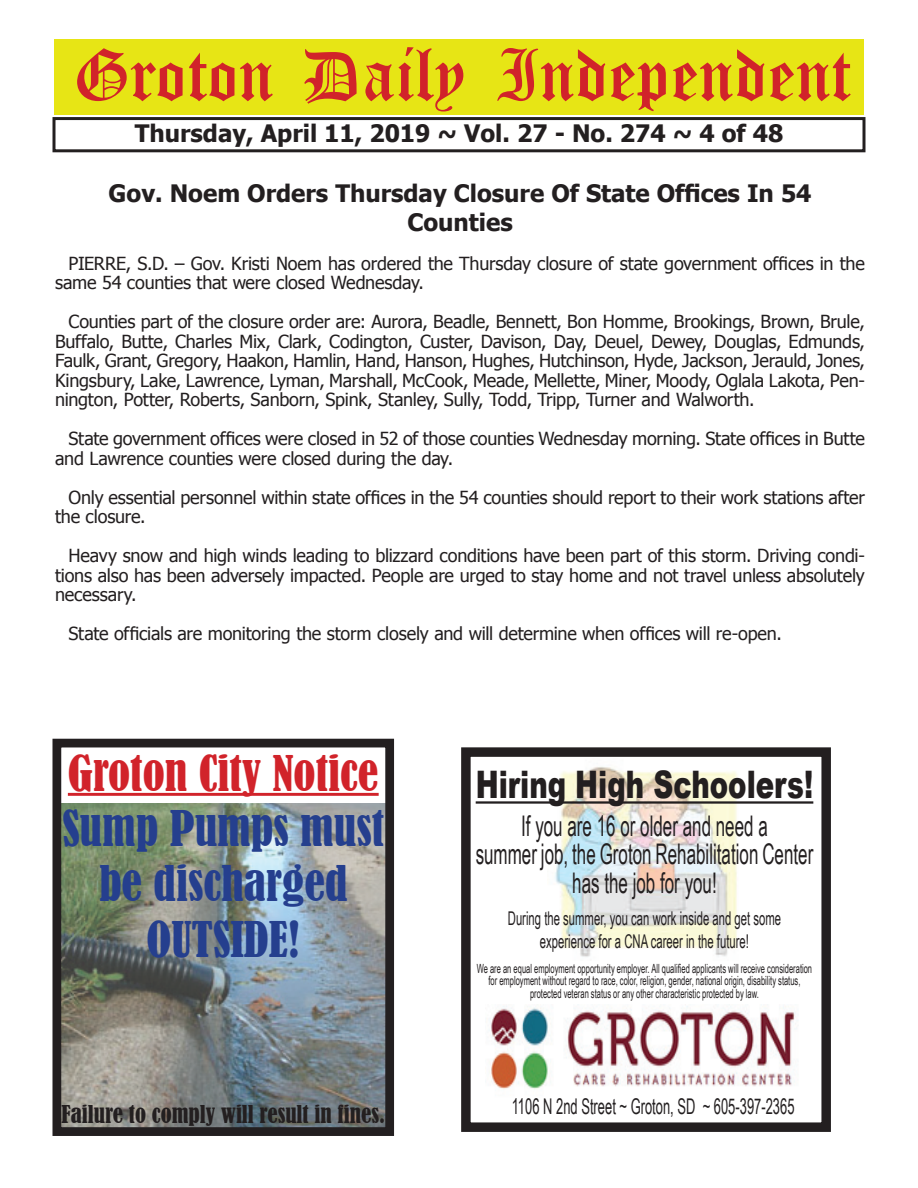
<style>
.page{position:relative;width:918px;height:1188px;background:#fff}
.page>*{position:absolute;margin:0;border:0;box-sizing:border-box;transform-origin:0 0}
.t1{font:54px "Old English Five";color:#d1232a}
.t2{font:condensed 46.05px/55.3px "Bernard";color:#253f8e;text-align:center}
.t3{font:condensed 46.05px "Bernard";color:#d1232a}
.t4{font:900 37.95px "Arial";color:#231f20;scale:.73 1}
.t5{font:28.5px/28.5px "Arial Narrow";color:#231f20;text-align:center;scale:.73 1}
.t6{font:700 24px/28.8px "Tahoma";color:#231f20;text-align:center}
.t7{font:condensed 23.1px "Bernard";color:#231f20}
.t8{font:21.75px "Arial Narrow";color:#231f20;scale:.73 1}
.t9{font:18.9px/22.8px "Arial Narrow";color:#231f20;text-align:center;scale:.73 1}
.t10{font:18px/19.5px "Tahoma";letter-spacing:-.01em;color:#231f20}
.t11{font:12.6px/12.6px "Arial Narrow";color:#231f20;text-align:center;scale:.73 1}
</style>
<div class="page">
<div style="left:52px;top:117px;width:814px;height:35px;border:3px solid #231f20"></div>
<div style="left:54px;top:40px;width:810px;height:75px;background:#e7e515"></div>
<img style="left:62px;top:803px;width:322px;height:323px">
<div style="left:52px;top:739px;width:342px;height:397px;border:9px solid #231f20"></div>
<hr style="left:68px;top:793px;width:311px;height:3px;background:#d1232a">
<div style="left:461px;top:747px;width:370px;height:385px;border:9px solid #231f20"></div>
<img style="left:555px;top:767px;width:183px;height:190px">
<hr style="left:476px;top:801px;width:337px;height:3px;background:#231f20">
<img style="left:489px;top:1006px;width:309px;height:83px">
<h1 class="t1" style="left:73px;top:50px;width:779px">Groton Daily Independent</h1>
<h3 class="t6" style="left:135px;top:117px;width:650px">Thursday, April 11, 2019 ~ Vol. 27 - No. 274 ~ 4 of 48</h3>
<h3 class="t6" style="left:109px;top:177px;width:704px">Gov. Noem Orders Thursday Closure Of State Offices In 54<br>Counties</h3>
<p class="t10" style="left:55px;top:253px;width:811px;text-indent:14px">PIERRE, S.D. – Gov. Kristi Noem has ordered the Thursday closure of state government offices in the same 54 counties that were closed Wednesday.</p>
<p class="t10" style="left:55px;top:311px;width:812px;text-align:justify;text-indent:14px">Counties part of the closure order are: Aurora, Beadle, Bennett, Bon Homme, Brookings, Brown, Brule, Buffalo, Butte, Charles Mix, Clark, Codington, Custer, Davison, Day, Deuel, Dewey, Douglas, Edmunds, Faulk, Grant, Gregory, Haakon, Hamlin, Hand, Hanson, Hughes, Hutchinson, Hyde, Jackson, Jerauld, Jones, Kingsbury, Lake, Lawrence, Lyman, Marshall, McCook, Meade, Mellette, Miner, Moody, Oglala Lakota, Pen&shy;nington, Potter, Roberts, Sanborn, Spink, Stanley, Sully, Todd, Tripp, Turner and Walworth.</p>
<p class="t10" style="left:55px;top:428px;width:811px;text-indent:14px">State government offices were closed in 52 of those counties Wednesday morning. State offices in Butte and Lawrence counties were closed during the day.</p>
<p class="t10" style="left:55px;top:487px;width:811px;text-indent:14px">Only essential personnel within state offices in the 54 counties should report to their work stations after the closure.</p>
<p class="t10" style="left:55px;top:545px;width:812px;text-align:justify;text-indent:14px">Heavy snow and high winds leading to blizzard conditions have been part of this storm. Driving condi&shy;tions also has been adversely impacted. People are urged to stay home and not travel unless absolutely necessary.</p>
<p class="t10" style="left:69px;top:623px;width:715px">State officials are monitoring the storm closely and will determine when offices will re-open.</p>
<h2 class="t3" style="left:68px;top:746px;width:312px">Groton City Notice</h2>
<h2 class="t2" style="left:62px;top:801px;width:323px">Sump Pumps must be discharged<br>OUTSIDE!</h2>
<p class="t7" style="left:62px;top:1101px;width:325px">Failure to comply will result in fines.</p>
<h3 class="t4" style="left:476px;top:757px;width:464px">Hiring High Schoolers!</h3>
<h3 class="t5" style="left:476px;top:810px;width:464px">If you are 16 or older and need a<br>summer job, the Groton Rehabilitation Center has the job for you!</h3>
<p class="t9" style="left:508px;top:906px;width:376px">During the summer, you can work inside and get some experience for a CNA career in the future!</p>
<p class="t11" style="left:477px;top:962px;width:461px">We are an equal employment opportunity employer. All qualified applicants will receive consideration for employment without regard to race, color, religion, gender, national origin, disability status, protected veteran status or any other characteristic protected by law.</p>
<p class="t8" style="left:512px;top:1091px;width:389px">1106 N 2nd Street ~ Groton, SD ~ 605-397-2365</p>
</div>
